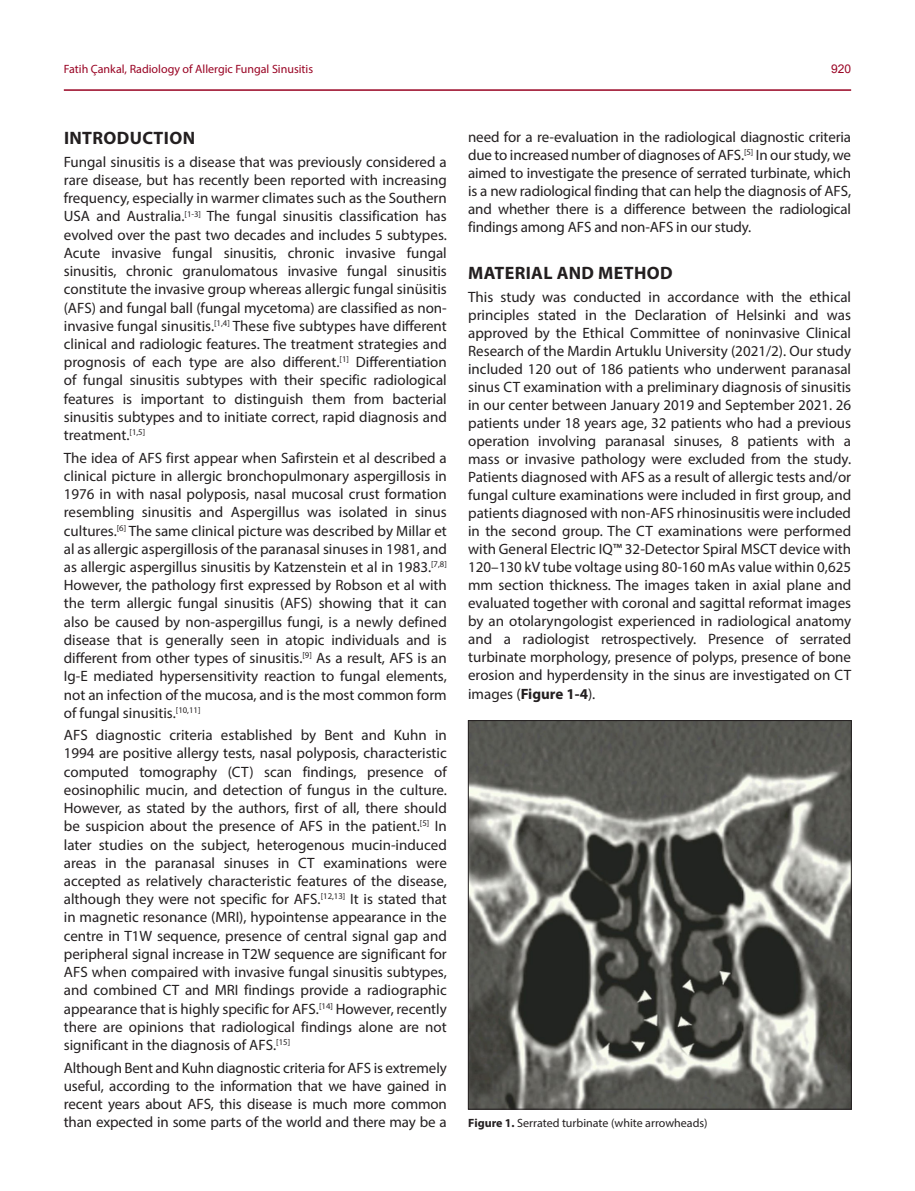
<style>
.page{position:relative;width:915px;height:1191px;background:#fff}
.page>*{position:absolute;margin:0;border:0;box-sizing:border-box;transform-origin:0 0}
.Metin_Başlıkları{font:700 18px "Myriad Pro";letter-spacing:.02em;color:#231f20}
.Ana_Metin{font:15px/18.1px "Myriad Pro";color:#231f20;text-align:justify}
.t1{font:12px "Myriad Pro";color:#990323}
.Tablo_metni{font:12px "Myriad Pro";color:#231f20}
.t2{font:12px "Arial";color:#990323}
.s1{font-weight:700}
</style>
<div class="page">
<hr style="left:64px;top:89px;width:786px;height:2px;background:#990323">
<img style="left:470px;top:722px;width:379px;height:385px">
<div style="left:468px;top:720px;width:383px;height:389px;border:1px solid #231f20"></div>
<p class="t1" style="left:64px;top:61px;width:251px">Fatih Çankal, Radiology of Allergic Fungal Sinusitis</p>
<p class="t2" style="left:830px;top:60px;width:22px">920</p>
<p class="Metin_Başlıkları" style="left:64px;top:126px;width:132px">INTRODUCTION</p>
<p class="Ana_Metin" style="left:64px;top:152px;width:384px">Fungal sinusitis is a disease that was previously considered a rare disease, but has recently been reported with increasing frequency, especially in warmer climates such as the Southern USA and Australia.<sup>[1-3]</sup> The fungal sinusitis classification has evolved over the past two decades and includes 5 subtypes.<br>Acute invasive fungal sinusitis, chronic invasive fungal sinusitis, chronic granulomatous invasive fungal sinusitis constitute the invasive group whereas allergic fungal sinüsitis (AFS) and fungal ball (fungal mycetoma) are classified as non&shy;invasive fungal sinusitis.<sup>[1,4]</sup> These five subtypes have different clinical and radiologic features. The treatment strategies and prognosis of each type are also different.<sup>[1]</sup> Differentiation of fungal sinusitis subtypes with their specific radiological features is important to distinguish them from bacterial sinusitis subtypes and to initiate correct, rapid diagnosis and treatment.<sup>[1,5]</sup></p>
<p class="Ana_Metin" style="left:64px;top:448px;width:384px">The idea of AFS first appear when Safirstein et al described a clinical picture in allergic bronchopulmonary aspergillosis in 1976 in with nasal polyposis, nasal mucosal crust formation resembling sinusitis and Aspergillus was isolated in sinus cultures.<sup>[6]</sup> The same clinical picture was described by Millar et al as allergic aspergillosis of the paranasal sinuses in 1981, and as allergic aspergillus sinusitis by Katzenstein et al in 1983.<sup>[7,8] </sup>However, the pathology first expressed by Robson et al with the term allergic fungal sinusitis (AFS) showing that it can also be caused by non-aspergillus fungi, is a newly defined disease that is generally seen in atopic individuals and is different from other types of sinusitis.<sup>[9]</sup> As a result, AFS is an Ig-E mediated hypersensitivity reaction to fungal elements, not an infection of the mucosa, and is the most common form of fungal sinusitis.<sup>[10,11]</sup></p>
<p class="Ana_Metin" style="left:64px;top:726px;width:384px">AFS diagnostic criteria established by Bent and Kuhn in 1994 are positive allergy tests, nasal polyposis, characteristic computed tomography (CT) scan findings, presence of eosinophilic mucin, and detection of fungus in the culture.<br>However, as stated by the authors, first of all, there should be suspicion about the presence of AFS in the patient.<sup>[5]</sup> In later studies on the subject, heterogenous mucin-induced areas in the paranasal sinuses in CT examinations were accepted as relatively characteristic features of the disease, although they were not specific for AFS.<sup>[12,13]</sup> It is stated that in magnetic resonance (MRI), hypointense appearance in the centre in T1W sequence, presence of central signal gap and peripheral signal increase in T2W sequence are significant for AFS when compaired with invasive fungal sinusitis subtypes, and combined CT and MRI findings provide a radiographic appearance that is highly specific for AFS.<sup>[14]</sup> However, recently there are opinions that radiological findings alone are not significant in the diagnosis of AFS.<sup>[15]</sup></p>
<p class="Ana_Metin" style="left:64px;top:1058px;width:384px">Although Bent and Kuhn diagnostic criteria for AFS is extremely useful, according to the information that we have gained in recent years about AFS, this disease is much more common than expected in some parts of the world and there may be a</p>
<p class="Ana_Metin" style="left:468px;top:128px;width:384px">need for a re-evaluation in the radiological diagnostic criteria due to increased number of diagnoses of AFS.<sup>[5]</sup> In our study, we aimed to investigate the presence of serrated turbinate, which is a new radiological finding that can help the diagnosis of AFS, and whether there is a difference between the radiological findings among AFS and non-AFS in our study.</p>
<p class="Metin_Başlıkları" style="left:468px;top:262px;width:206px">MATERIAL AND METHOD</p>
<p class="Ana_Metin" style="left:468px;top:287px;width:384px">This study was conducted in accordance with the ethical principles stated in the Declaration of Helsinki and was approved by the Ethical Committee of noninvasive Clinical Research of the Mardin Artuklu University (2021/2). Our study included 120 out of 186 patients who underwent paranasal sinus CT examination with a preliminary diagnosis of sinusitis in our center between January 2019 and September 2021. 26 patients under 18 years age, 32 patients who had a previous operation involving paranasal sinuses, 8 patients with a mass or invasive pathology were excluded from the study.<br>Patients diagnosed with AFS as a result of allergic tests and/or fungal culture examinations were included in first group, and patients diagnosed with non-AFS rhinosinusitis were included in the second group. The CT examinations were performed with General Electric IQ™ 32-Detector Spiral MSCT device with 120–130 kV tube voltage using 80-160 mAs value within 0,625 mm section thickness. The images taken in axial plane and evaluated together with coronal and sagittal reformat images by an otolaryngologist experienced in radiological anatomy and a radiologist retrospectively. Presence of serrated turbinate morphology, presence of polyps, presence of bone erosion and hyperdensity in the sinus are investigated on CT images (<span class="s1">Figure 1-4</span>).</p>
<p class="Tablo_metni" style="left:468px;top:1115px;width:241px"><span class="s1">Figure 1.</span> Serrated turbinate (white arrowheads)</p>
</div>
